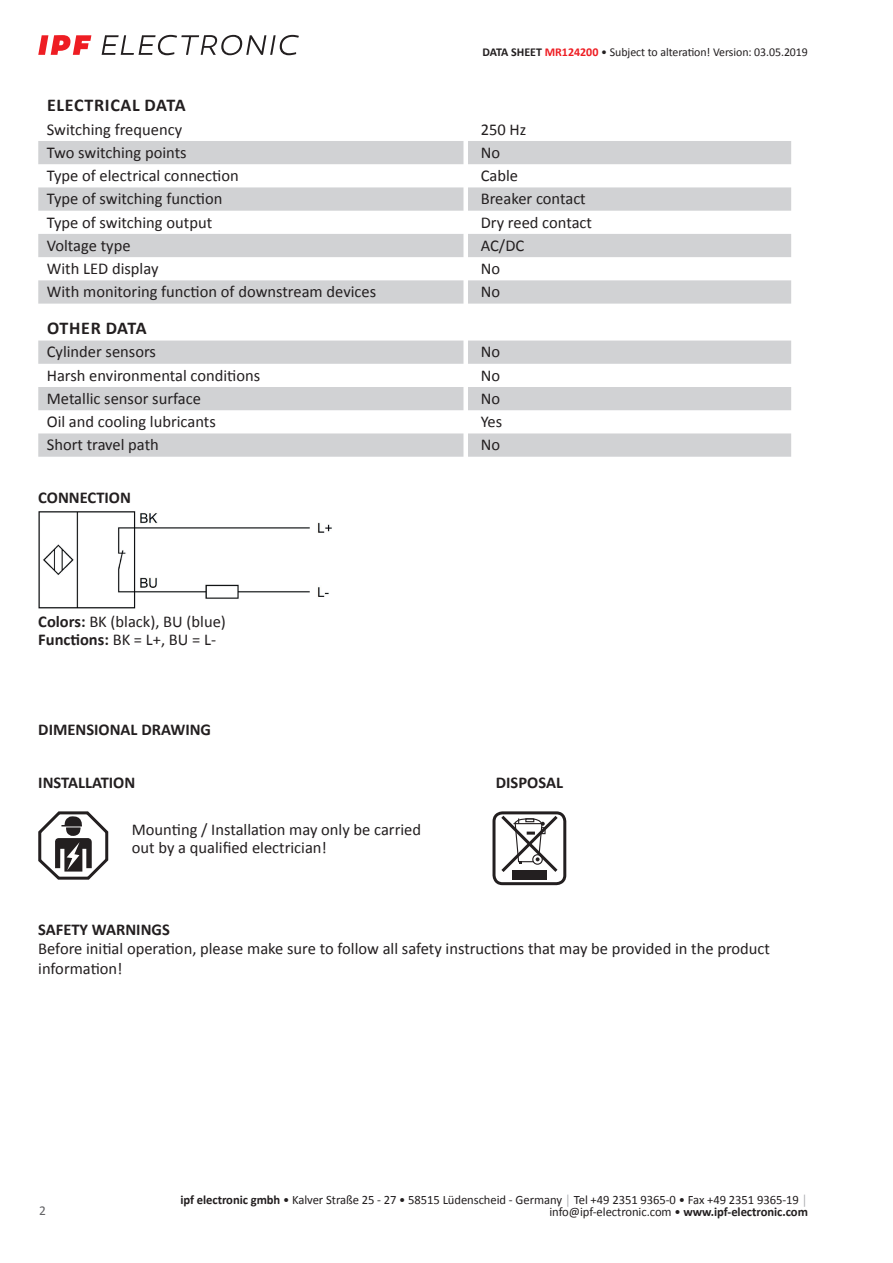
<style>
.page{position:relative;width:893px;height:1263px;background:#fff}
.page>*{position:absolute;margin:0;border:0;box-sizing:border-box;transform-origin:0 0}
.t1{font:700 18px "Calibri";letter-spacing:.04em;color:#231f20}
.t2{font:700 18px "Calibri";letter-spacing:.015em;color:#231f20}
.t3{font:16.5px/18px "Calibri";color:#231f20}
.t4{font:700 16.5px "Calibri";color:#231f20}
.t5{font:13.5px "Calibri";color:#636366}
.t6{font:12.75px/12.6px "Calibri";letter-spacing:-.005em;color:#231f20;text-align:right}
.t7{font:12px "Calibri";letter-spacing:-.005em;color:#231f20}
.s1{font-weight:700}
.s2{font-weight:700;color:#ee1d23}
.s3{color:#a8a9ad}
</style>
<div class="page">
<svg style="left:102px;top:35px;width:197px;height:20px"></svg>
<svg style="left:38px;top:35px;width:53px;height:20px"></svg>
<svg style="left:38px;top:141px;width:753px;height:163px;fill:#d1d2d4"></svg>
<svg style="left:38px;top:341px;width:753px;height:116px;fill:#d1d2d4"></svg>
<img style="left:38px;top:511px;width:294px;height:98px">
<svg style="left:38px;top:811px;width:71px;height:69px"></svg>
<div style="left:492px;top:811px;width:74px;height:74px;border:3px solid #231f20;border-radius:9px"></div>
<div style="left:512px;top:870px;width:35px;height:9px;background:#231f20"></div>
<svg style="left:498px;top:812px;width:63px;height:60px"></svg>
<p class="t7" style="left:482px;top:44px;width:327px"><span class="s1">DATA SHEET</span> <span class="s2">MR124200</span> • Subject to alteration! Version: 03.05.2019</p>
<p class="t1" style="left:47px;top:93px;width:140px">ELECTRICAL DATA</p>
<p class="t3" style="left:47px;top:120px;width:137px">Switching frequency</p>
<p class="t3" style="left:481px;top:120px;width:47px">250 Hz</p>
<p class="t3" style="left:47px;top:143px;width:141px">Two switching points</p>
<p class="t3" style="left:481px;top:143px;width:21px">No</p>
<p class="t3" style="left:47px;top:166px;width:193px">Type of electrical connection</p>
<p class="t3" style="left:481px;top:166px;width:39px">Cable</p>
<p class="t3" style="left:47px;top:189px;width:177px">Type of switching function</p>
<p class="t3" style="left:481px;top:189px;width:107px">Breaker contact</p>
<p class="t3" style="left:47px;top:213px;width:167px">Type of switching output</p>
<p class="t3" style="left:481px;top:213px;width:113px">Dry reed contact</p>
<p class="t3" style="left:47px;top:236px;width:85px">Voltage type</p>
<p class="t3" style="left:481px;top:236px;width:45px">AC/DC</p>
<p class="t3" style="left:47px;top:259px;width:113px">With LED display</p>
<p class="t3" style="left:481px;top:259px;width:21px">No</p>
<p class="t3" style="left:47px;top:282px;width:331px">With monitoring function of downstream devices</p>
<p class="t3" style="left:481px;top:282px;width:21px">No</p>
<p class="t2" style="left:47px;top:315px;width:101px">OTHER DATA</p>
<p class="t3" style="left:47px;top:342px;width:111px">Cylinder sensors</p>
<p class="t3" style="left:481px;top:342px;width:21px">No</p>
<p class="t3" style="left:47px;top:366px;width:215px">Harsh environmental conditions</p>
<p class="t3" style="left:481px;top:366px;width:21px">No</p>
<p class="t3" style="left:47px;top:389px;width:156px">Metallic sensor surface</p>
<p class="t3" style="left:481px;top:389px;width:21px">No</p>
<p class="t3" style="left:47px;top:412px;width:171px">Oil and cooling lubricants</p>
<p class="t3" style="left:481px;top:412px;width:23px">Yes</p>
<p class="t3" style="left:47px;top:435px;width:114px">Short travel path</p>
<p class="t3" style="left:481px;top:435px;width:21px">No</p>
<p class="t4" style="left:38px;top:486px;width:94px">CONNECTION</p>
<p class="t3" style="left:38px;top:612px;width:189px"><span class="s1">Colors:</span> BK (black), BU (blue)<br><span class="s1">Functions:</span> BK = L+, BU = L-</p>
<p class="t4" style="left:38px;top:717px;width:174px">DIMENSIONAL DRAWING</p>
<p class="t4" style="left:38px;top:770px;width:99px">INSTALLATION</p>
<p class="t4" style="left:496px;top:770px;width:69px">DISPOSAL</p>
<p class="t3" style="left:132px;top:820px;width:291px">Mounting / Installation may only be carried out by a qualified electrician!</p>
<p class="t4" style="left:38px;top:917px;width:133px">SAFETY WARNINGS</p>
<p class="t3" style="left:38px;top:938px;width:733px;line-height:19.8px">Before initial operation, please make sure to follow all safety instructions that may be provided in the product information!</p>
<p class="t5" style="left:39px;top:1201px;width:8px">2</p>
<p class="t6" style="left:180px;top:1193px;width:629px"><span class="s1">ipf electronic gmbh</span> • Kalver Straße 25 - 27 • 58515 Lüdenscheid - Germany <span class="s3">│</span> Tel +49 2351 9365-0 • Fax +49 2351 9365-19 <span class="s3">│ </span>info@ipf-electronic.com • <span class="s1">www.ipf-electronic.com</span></p>
</div>
